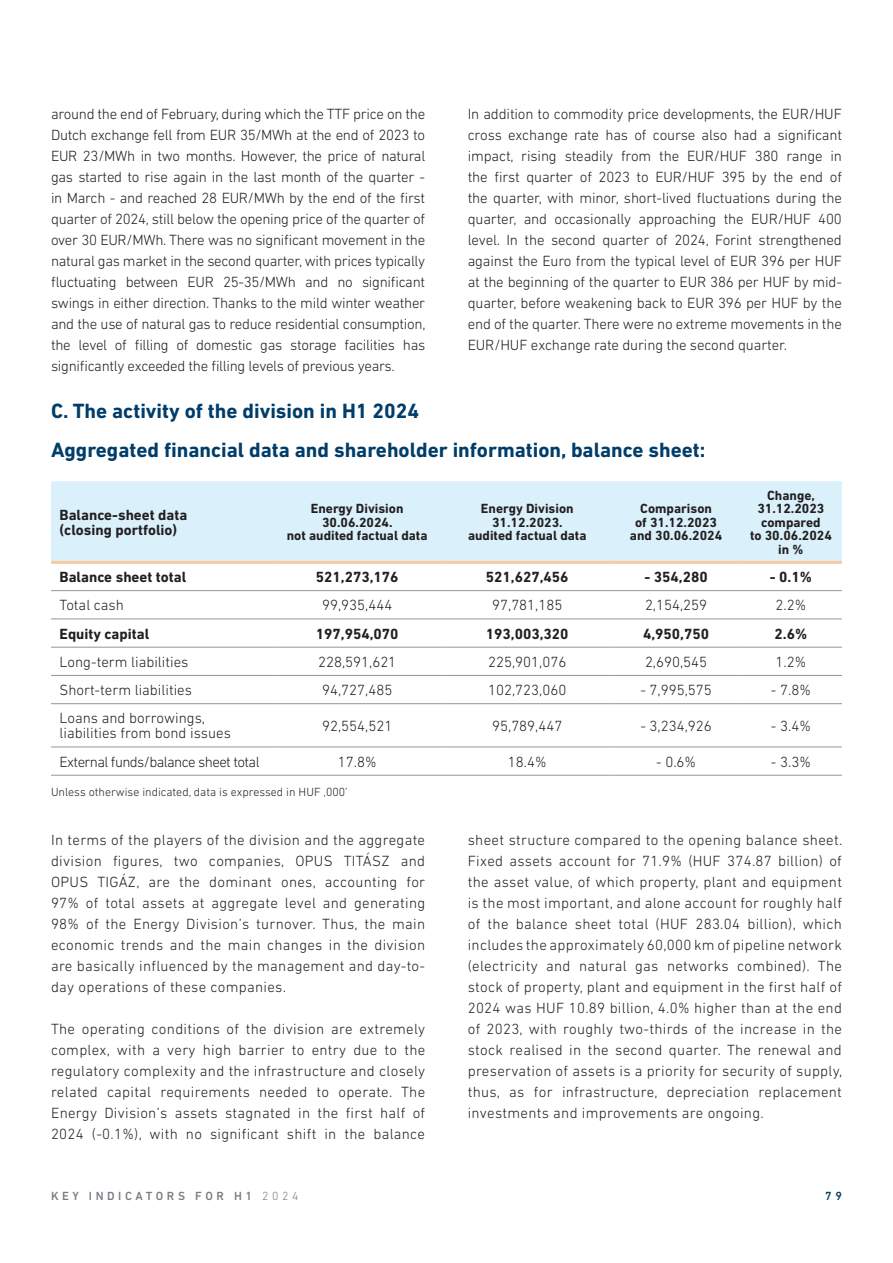
<style>
.page{position:relative;width:893px;height:1263px;background:#fff}
.page>*{position:absolute;margin:0;border:0;box-sizing:border-box;transform-origin:0 0}
.t1{font:700 21px "DIN Next LT Pro";color:#003d6a}
.t2{font:300 15px/21px "DIN Next LT Pro";color:#231f20;text-align:justify}
.t3{font:700 15px/15px "DIN Next LT Pro";color:#231f20}
.t4{font:300 15px "DIN Next LT Pro";letter-spacing:-.04em;color:#231f20}
.t5{font:700 13.5px/13.5px "DIN Next LT Pro";color:#231f20;text-align:center}
.t6{font:300 12px "DIN Next LT Pro";color:#231f20}
.t7{font:500 12px "DIN Next LT Pro";letter-spacing:.3em;color:#787d83}
.t8{font:500 12px "DIN Next LT Pro";color:#003d6a}
.s1{font-weight:300}
</style>
<div class="page">
<div style="left:51px;top:481px;width:791px;height:80px;background:#daf1fb"></div>
<hr style="left:51px;top:590px;width:221px;height:1px;background:#939598">
<hr style="left:272px;top:590px;width:170px;height:1px;background:#939598">
<hr style="left:442px;top:590px;width:170px;height:1px;background:#939598">
<hr style="left:612px;top:590px;width:128px;height:1px;background:#939598">
<hr style="left:740px;top:590px;width:102px;height:1px;background:#939598">
<hr style="left:51px;top:619px;width:221px;height:1px;background:#939598">
<hr style="left:272px;top:619px;width:170px;height:1px;background:#939598">
<hr style="left:442px;top:619px;width:170px;height:1px;background:#939598">
<hr style="left:612px;top:619px;width:128px;height:1px;background:#939598">
<hr style="left:740px;top:619px;width:102px;height:1px;background:#939598">
<hr style="left:51px;top:647px;width:221px;height:1px;background:#939598">
<hr style="left:272px;top:647px;width:170px;height:1px;background:#939598">
<hr style="left:442px;top:647px;width:170px;height:1px;background:#939598">
<hr style="left:612px;top:647px;width:128px;height:1px;background:#939598">
<hr style="left:740px;top:647px;width:102px;height:1px;background:#939598">
<hr style="left:51px;top:675px;width:221px;height:1px;background:#939598">
<hr style="left:272px;top:675px;width:170px;height:1px;background:#939598">
<hr style="left:442px;top:675px;width:170px;height:1px;background:#939598">
<hr style="left:612px;top:675px;width:128px;height:1px;background:#939598">
<hr style="left:740px;top:675px;width:102px;height:1px;background:#939598">
<hr style="left:51px;top:703px;width:221px;height:1px;background:#939598">
<hr style="left:272px;top:703px;width:170px;height:1px;background:#939598">
<hr style="left:442px;top:703px;width:170px;height:1px;background:#939598">
<hr style="left:612px;top:703px;width:128px;height:1px;background:#939598">
<hr style="left:740px;top:703px;width:102px;height:1px;background:#939598">
<hr style="left:51px;top:747px;width:221px;height:1px;background:#939598">
<hr style="left:272px;top:747px;width:170px;height:1px;background:#939598">
<hr style="left:442px;top:747px;width:170px;height:1px;background:#939598">
<hr style="left:612px;top:747px;width:128px;height:1px;background:#939598">
<hr style="left:740px;top:747px;width:102px;height:1px;background:#939598">
<hr style="left:51px;top:775px;width:221px;height:1px;background:#939598">
<hr style="left:272px;top:775px;width:170px;height:1px;background:#939598">
<hr style="left:442px;top:775px;width:170px;height:1px;background:#939598">
<hr style="left:612px;top:775px;width:128px;height:1px;background:#939598">
<hr style="left:740px;top:775px;width:102px;height:1px;background:#939598">
<hr style="left:51px;top:561px;width:221px;height:3px;background:#facb9f">
<hr style="left:272px;top:561px;width:170px;height:3px;background:#facb9f">
<hr style="left:442px;top:561px;width:170px;height:3px;background:#facb9f">
<hr style="left:612px;top:561px;width:128px;height:3px;background:#facb9f">
<hr style="left:740px;top:561px;width:102px;height:3px;background:#facb9f">
<p class="t2" style="left:51px;top:103px;width:376px">around the end of February, during which the TTF price on the Dutch exchange fell from EUR 35/MWh at the end of 2023 to EUR 23/MWh in two months. However, the price of natural gas started to rise again in the last month of the quarter - in March - and reached 28 EUR/MWh by the end of the first quarter of 2024, still below the opening price of the quarter of over 30 EUR/MWh. There was no significant movement in the natural gas market in the second quarter, with prices typically fluctuating between EUR 25-35/MWh and no significant swings in either direction. Thanks to the mild winter weather and the use of natural gas to reduce residential consumption, the level of filling of domestic gas storage facilities has significantly exceeded the filling levels of previous years.</p>
<p class="t2" style="left:468px;top:103px;width:376px">In addition to commodity price developments, the EUR/HUF cross exchange rate has of course also had a significant impact, rising steadily from the EUR/HUF 380 range in the first quarter of 2023 to EUR/HUF 395 by the end of the quarter, with minor, short-lived fluctuations during the quarter, and occasionally approaching the EUR/HUF 400 level. In the second quarter of 2024, Forint strengthened against the Euro from the typical level of EUR 396 per HUF at the beginning of the quarter to EUR 386 per HUF by mid&shy;quarter, before weakening back to EUR 396 per HUF by the end of the quarter. There were no extreme movements in the EUR/HUF exchange rate during the second quarter.</p>
<p class="t1" style="left:51px;top:398px;width:370px">C. The activity of the division in H1 2024</p>
<p class="t1" style="left:51px;top:437px;width:656px">Aggregated financial data and shareholder information, balance sheet:</p>
<p class="t3" style="left:60px;top:507px;width:129px">Balance-sheet data (closing portfolio)</p>
<p class="t5" style="left:287px;top:502px;width:142px">Energy Division<br>30.06.2024.<br>not audited factual data</p>
<p class="t5" style="left:468px;top:502px;width:120px">Energy Division<br>31.12.2023. audited factual data</p>
<p class="t5" style="left:630px;top:502px;width:94px">Comparison<br>of 31.12.2023 and 30.06.2024</p>
<p class="t5" style="left:750px;top:488px;width:83px">Change,<br>31.12.2023 compared<br>to 30.06.2024 in %</p>
<p class="t3" style="left:60px;top:569px;width:128px">Balance sheet total</p>
<p class="t3" style="left:316px;top:569px;width:84px">521,273,176</p>
<p class="t3" style="left:486px;top:569px;width:84px">521,627,456</p>
<p class="t3" style="left:644px;top:569px;width:65px">- 354,280</p>
<p class="t3" style="left:770px;top:569px;width:44px">- 0.1%</p>
<p class="t2" style="left:60px;top:595px;width:66px">Total cash</p>
<p class="t2" style="left:322px;top:595px;width:72px">99,935,444</p>
<p class="t2" style="left:492px;top:595px;width:72px">97,781,185</p>
<p class="t2" style="left:645px;top:595px;width:64px">2,154,259</p>
<p class="t2" style="left:775px;top:595px;width:32px">2.2%</p>
<p class="t3" style="left:60px;top:626px;width:91px">Equity capital</p>
<p class="t3" style="left:316px;top:626px;width:84px">197,954,070</p>
<p class="t3" style="left:486px;top:626px;width:84px">193,003,320</p>
<p class="t3" style="left:643px;top:626px;width:67px">4,950,750</p>
<p class="t3" style="left:774px;top:626px;width:34px">2.6%</p>
<p class="t2" style="left:60px;top:651px;width:130px">Long-term liabilities</p>
<p class="t2" style="left:318px;top:651px;width:80px">228,591,621</p>
<p class="t2" style="left:488px;top:651px;width:80px">225,901,076</p>
<p class="t2" style="left:645px;top:651px;width:64px">2,690,545</p>
<p class="t2" style="left:775px;top:651px;width:32px">1.2%</p>
<p class="t2" style="left:60px;top:679px;width:134px">Short-term liabilities</p>
<p class="t2" style="left:322px;top:679px;width:72px">94,727,485</p>
<p class="t2" style="left:488px;top:679px;width:80px">102,723,060</p>
<p class="t2" style="left:640px;top:679px;width:73px">- 7,995,575</p>
<p class="t2" style="left:771px;top:679px;width:42px">- 7.8%</p>
<p class="t2" style="left:60px;top:711px;width:173px;line-height:15px">Loans and borrowings, liabilities from bond issues</p>
<p class="t2" style="left:322px;top:715px;width:72px">92,554,521</p>
<p class="t2" style="left:492px;top:715px;width:72px">95,789,447</p>
<p class="t2" style="left:640px;top:715px;width:73px">- 3,234,926</p>
<p class="t2" style="left:771px;top:715px;width:42px">- 3.4%</p>
<p class="t4" style="left:60px;top:753px;width:202px">External funds/balance sheet total</p>
<p class="t2" style="left:338px;top:751px;width:40px">17.8%</p>
<p class="t2" style="left:508px;top:751px;width:40px">18.4%</p>
<p class="t2" style="left:656px;top:751px;width:42px">- 0.6%</p>
<p class="t2" style="left:771px;top:751px;width:42px">- 3.3%</p>
<p class="t6" style="left:51px;top:785px;width:298px">Unless otherwise indicated, data is expressed in HUF ‚000’</p>
<p class="t2" style="left:51px;top:829px;width:376px">In terms of the players of the division and the aggregate division figures, two companies, OPUS TITÁSZ and OPUS TIGÁZ, are the dominant ones, accounting for 97% of total assets at aggregate level and generating 98% of the Energy Division’s turnover. Thus, the main economic trends and the main changes in the division are basically influenced by the management and day-to&shy;day operations of these companies.</p>
<p class="t2" style="left:51px;top:1018px;width:376px">The operating conditions of the division are extremely complex, with a very high barrier to entry due to the regulatory complexity and the infrastructure and closely related capital requirements needed to operate. The Energy Division’s assets stagnated in the first half of 2024 (-0.1%), with no significant shift in the balance</p>
<p class="t2" style="left:468px;top:829px;width:376px">sheet structure compared to the opening balance sheet.<br>Fixed assets account for 71.9% (HUF 374.87 billion) of the asset value, of which property, plant and equipment is the most important, and alone account for roughly half of the balance sheet total (HUF 283.04 billion), which includes the approximately 60,000 km of pipeline network (electricity and natural gas networks combined). The stock of property, plant and equipment in the first half of 2024 was HUF 10.89 billion, 4.0% higher than at the end of 2023, with roughly two-thirds of the increase in the stock realised in the second quarter. The renewal and preservation of assets is a priority for security of supply, thus, as for infrastructure, depreciation replacement investments and improvements are ongoing.</p>
<p class="t7" style="left:51px;top:1189px;width:249px">KEY INDICATORS FOR H1 <span class="s1">2024</span></p>
<p class="t8" style="left:825px;top:1189px;width:18px">7 9</p>
</div>
